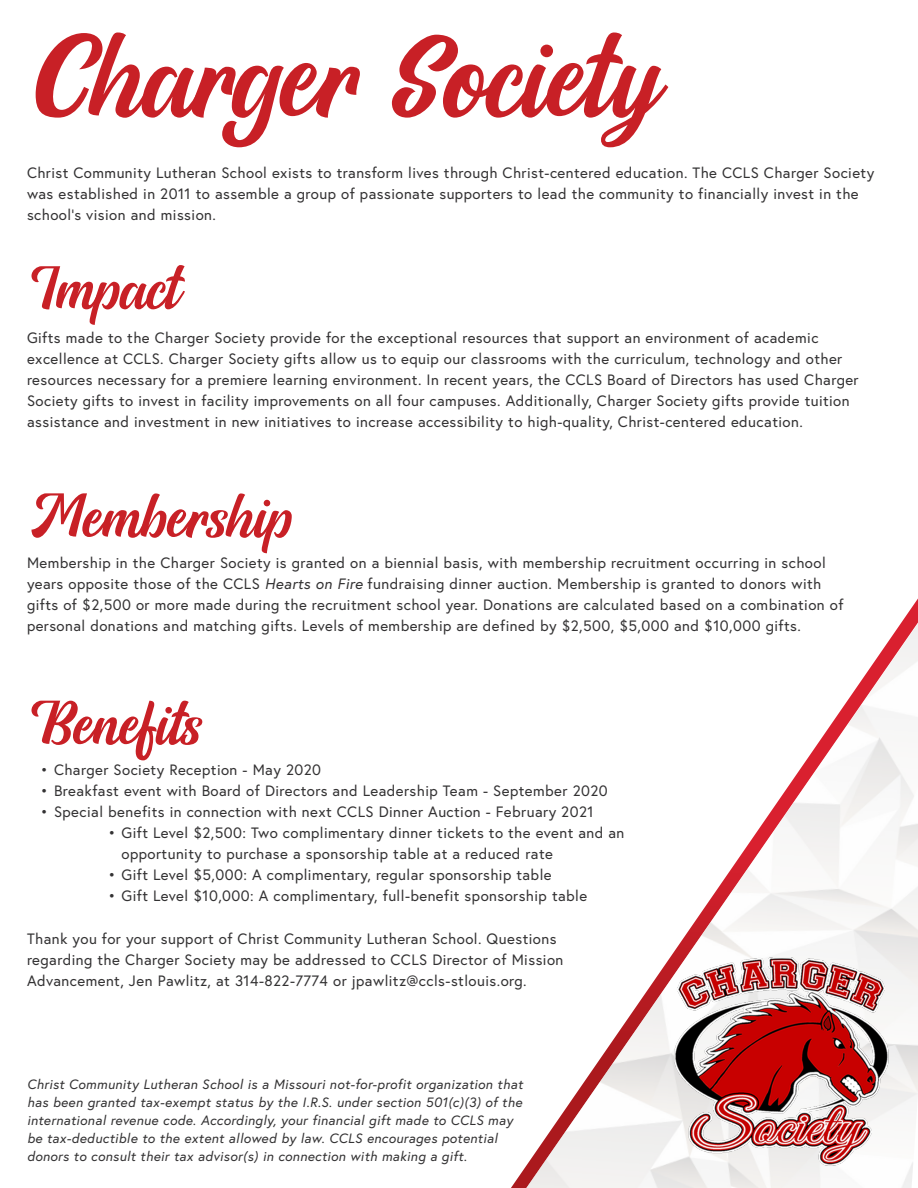
<style>
.page{position:relative;width:918px;height:1188px;background:#fff}
.page>*{position:absolute;margin:0;border:0;box-sizing:border-box;transform-origin:0 0}
.t1{font:108px "Allora";color:#c82026}
.t2{font:56.25px "Allora";color:#c82026}
.t3{font:15px/21px "Europa";letter-spacing:.03em;color:#333233}
.t4{font:italic 13.5px/18px "Europa";letter-spacing:.03em;color:#333233}
.s1{font-style:italic}
</style>
<div class="page">
<img style="left:524px;top:598px;width:394px;height:590px">
<img style="left:665px;top:953px;width:233px;height:220px">
<p class="t1" style="left:27px;top:-13px;width:633px">Charger Society</p>
<p class="t3" style="left:27px;top:162px;width:849px">Christ Community Lutheran School exists to transform lives through Christ-centered education. The CCLS Charger Society was established in 2011 to assemble a group of passionate supporters to lead the community to financially invest in the school’s vision and mission.</p>
<p class="t2" style="left:27px;top:242px;width:153px">Impact</p>
<p class="t3" style="left:27px;top:327px;width:833px">Gifts made to the Charger Society provide for the exceptional resources that support an environment of academic excellence at CCLS. Charger Society gifts allow us to equip our classrooms with the curriculum, technology and other resources necessary for a premiere learning environment. In recent years, the CCLS Board of Directors has used Charger Society gifts to invest in facility improvements on all four campuses. Additionally, Charger Society gifts provide tuition assistance and investment in new initiatives to increase accessibility to high-quality, Christ-centered education.</p>
<p class="t2" style="left:27px;top:470px;width:266px">Membership</p>
<p class="t3" style="left:27px;top:552px;width:818px">Membership in the Charger Society is granted on a biennial basis, with membership recruitment occurring in school years opposite those of the CCLS <span class="s1">Hearts on Fire</span> fundraising dinner auction. Membership is granted to donors with gifts of $2,500 or more made during the recruitment school year. Donations are calculated based on a combination of personal donations and matching gifts. Levels of membership are defined by $2,500, $5,000 and $10,000 gifts.</p>
<p class="t2" style="left:27px;top:677px;width:175px">Benefits</p>
<p class="t3" style="left:40px;top:759px;width:282px">• Charger Society Reception - May 2020</p>
<p class="t3" style="left:40px;top:780px;width:569px">• Breakfast event with Board of Directors and Leadership Team - September 2020</p>
<p class="t3" style="left:40px;top:801px;width:555px">• Special benefits in connection with next CCLS Dinner Auction - February 2021</p>
<p class="t3" style="left:122px;top:822px;width:504px;text-indent:-14px">• Gift Level $2,500: Two complimentary dinner tickets to the event and an opportunity to purchase a sponsorship table at a reduced rate</p>
<p class="t3" style="left:108px;top:864px;width:445px">• Gift Level $5,000: A complimentary, regular sponsorship table</p>
<p class="t3" style="left:108px;top:885px;width:481px">• Gift Level $10,000: A complimentary, full-benefit sponsorship table</p>
<p class="t3" style="left:27px;top:928px;width:538px">Thank you for your support of Christ Community Lutheran School. Questions regarding the Charger Society may be addressed to CCLS Director of Mission<br>Advancement, Jen Pawlitz, at 314-822-7774 or jpawlitz@ccls-stlouis.org.</p>
<p class="t4" style="left:27px;top:1075px;width:497px">Christ Community Lutheran School is a Missouri not-for-profit organization that has been granted tax-exempt status by the I.R.S. under section 501(c)(3) of the international revenue code. Accordingly, your financial gift made to CCLS may be tax-deductible to the extent allowed by law. CCLS encourages potential donors to consult their tax advisor(s) in connection with making a gift.</p>
</div>
